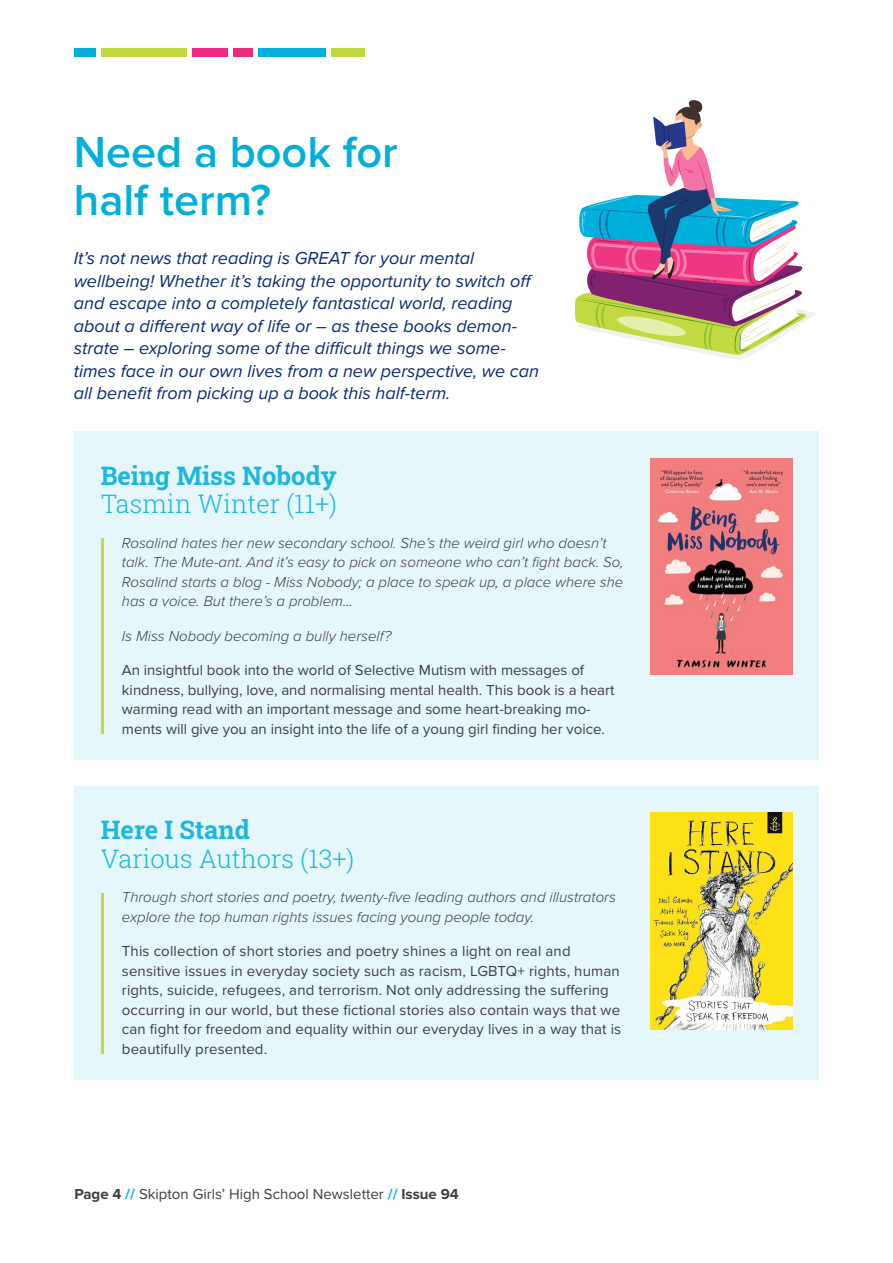
<style>
.page{position:relative;width:893px;height:1263px;background:#fff}
.page>*{position:absolute;margin:0;border:0;box-sizing:border-box;transform-origin:0 0}
.Heading_1{font:600 45px/48px "Proxima Nova";color:#00b0db}
.Reading_List_-_Autho{font:300 25.5px "Roboto Slab";color:#1ab8df}
.Reading_List_-_Book{font:700 25.5px "Roboto Slab";color:#1ab8df}
.Intro_Parag{font:italic 18px/22.5px "Proxima Nova";color:#082a75}
.Reading_list_-_Body{font:15px/19.5px "Proxima Nova";letter-spacing:.01em;color:#3e3e3f}
.Reading_list_-_Itali{font:italic 300 15px/19.5px "Proxima Nova";color:#3e3e3f}
.s1{font-weight:700}
.s2{font-weight:700;color:#00b0db}
</style>
<div class="page">
<div style="left:101px;top:49px;width:86px;height:8px;background:#c2d83f"></div>
<div style="left:233px;top:49px;width:19px;height:8px;background:#ee2c7f"></div>
<div style="left:331px;top:49px;width:33px;height:8px;background:#c2d83f"></div>
<div style="left:258px;top:49px;width:67px;height:8px;background:#00afdc"></div>
<div style="left:192px;top:49px;width:36px;height:8px;background:#ee2c7f"></div>
<div style="left:74px;top:49px;width:22px;height:8px;background:#00afdc"></div>
<svg style="left:575px;top:100px;width:241px;height:260px"></svg>
<div style="left:74px;top:432px;width:745px;height:328px;background:#e6f7fb"></div>
<div style="left:74px;top:786px;width:745px;height:294px;background:#e6f7fb"></div>
<hr style="left:101px;top:538px;width:3px;height:196px;background:#c3d941">
<hr style="left:101px;top:893px;width:3px;height:161px;background:#c3d941">
<img style="left:651px;top:458px;width:141px;height:216px">
<img style="left:651px;top:813px;width:141px;height:216px">
<p class="Heading_1" style="left:74px;top:127px;width:326px">Need a book for half term?</p>
<p class="Intro_Parag" style="left:74px;top:246px;width:467px">It’s not news that reading is GREAT for your mental wellbeing! Whether it’s taking the opportunity to switch off and escape into a completely fantastical world, reading about a different way of life or – as these books demon&shy;strate – exploring some of the difficult things we some&shy;times face in our own lives from a new perspective, we can all benefit from picking up a book this half-term.</p>
<p class="Reading_List_-_Book" style="left:101px;top:458px;width:238px">Being Miss Nobody</p>
<p class="Reading_List_-_Autho" style="left:101px;top:487px;width:238px">Tasmin Winter (11+)</p>
<p class="Reading_list_-_Itali" style="left:122px;top:532px;width:503px">Rosalind hates her new secondary school. She’s the weird girl who doesn’t talk. The Mute-ant. And it’s easy to pick on someone who can’t fight back. So, Rosalind starts a blog - Miss Nobody; a place to speak up, a place where she has a voice. But there’s a problem...</p>
<p class="Reading_list_-_Itali" style="left:122px;top:625px;width:271px">Is Miss Nobody becoming a bully herself?</p>
<p class="Reading_list_-_Body" style="left:122px;top:660px;width:494px">An insightful book into the world of Selective Mutism with messages of kindness, bullying, love, and normalising mental health. This book is a heart warming read with an important message and some heart-breaking mo&shy;ments will give you an insight into the life of a young girl finding her voice.</p>
<p class="Reading_List_-_Book" style="left:101px;top:813px;width:151px">Here I Stand</p>
<p class="Reading_List_-_Autho" style="left:101px;top:841px;width:255px">Various Authors (13+)</p>
<p class="Reading_list_-_Itali" style="left:122px;top:887px;width:495px">Through short stories and poetry, twenty-five leading authors and illustrators explore the top human rights issues facing young people today.</p>
<p class="Reading_list_-_Body" style="left:122px;top:941px;width:501px">This collection of short stories and poetry shines a light on real and sensitive issues in everyday society such as racism, LGBTQ+ rights, human rights, suicide, refugees, and terrorism. Not only addressing the suffering occurring in our world, but these fictional stories also contain ways that we can fight for freedom and equality within our everyday lives in a way that is beautifully presented.</p>
<p class="Reading_list_-_Body" style="left:74px;top:1184px;width:386px"><span class="s1">Page 4</span> <span class="s2">//</span> Skipton Girls’ High School Newsletter <span class="s2">//</span> <span class="s1">Issue 94</span></p>
</div>
